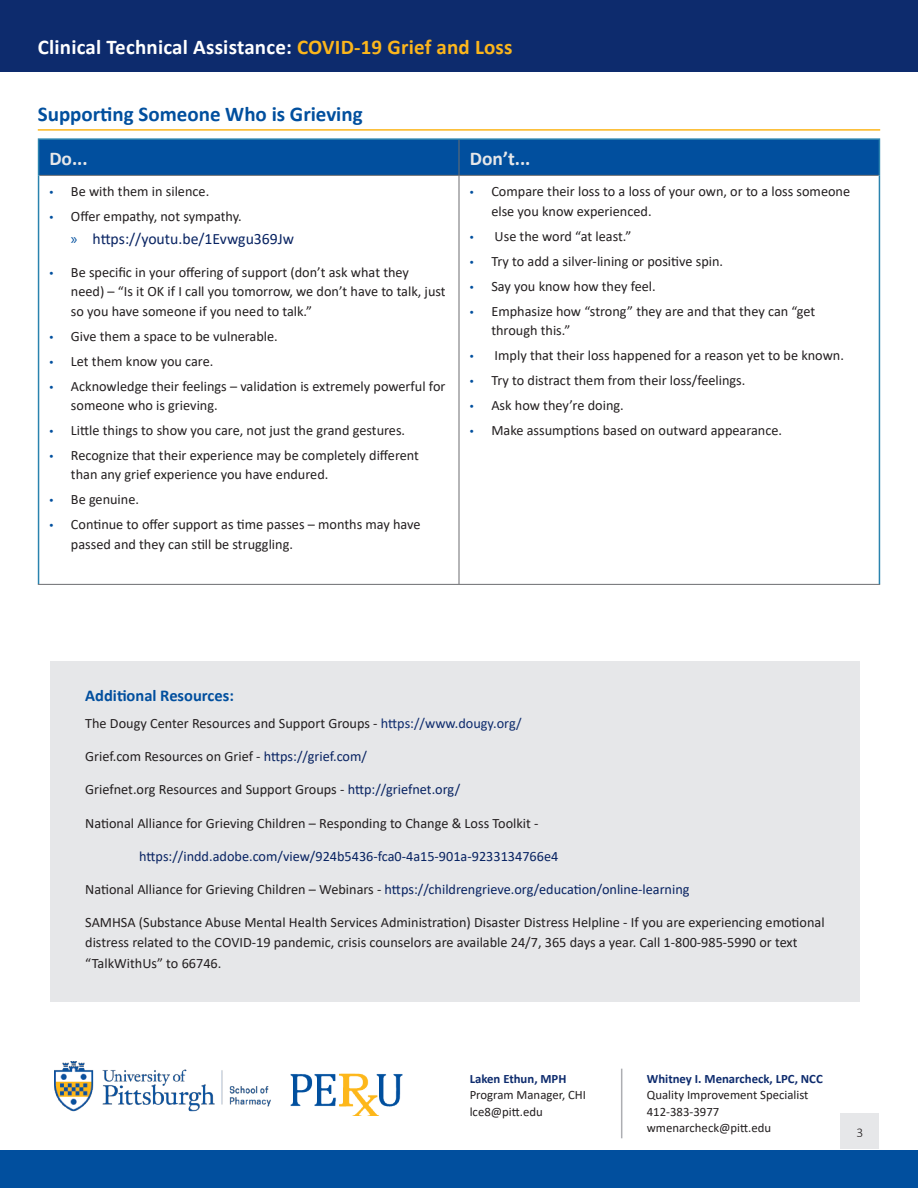
<style>
.page{position:relative;width:918px;height:1188px;background:#fff}
.page>*{position:absolute;margin:0;border:0;box-sizing:border-box;transform-origin:0 0}
.Page_Header{font:700 21px "Calibri";letter-spacing:.01em;color:#fff}
.Subhead_-_with_line{font:700 21px "Calibri";color:#014f9e}
.Table__Heading_Large{font:700 19.5px "Calibri";color:#e6e7e9}
.Subhead_1{font:700 16.5px "Calibri";color:#014f9e}
.t1{font:15.75px "Calibri";color:#082362}
.Main_Body_Text{font:14.25px/19.5px "Calibri";color:#231f20}
.Main_Body_Text-2{font:14.25px "Calibri";color:#082362}
.t2{font:300 13.5px "Calibri";color:#231f20}
.Staff_Details{font:12.75px/16.5px "Calibri";color:#231f20}
.Staff_Details-2{font:700 12.75px "Calibri";color:#0d2b6d}
.s1{color:#fcb61c}
.s2{font-family:"Myriad Pro";color:#014f9e}
.s3{color:#0d2b6d}
.s4{color:#082362}
.s5{color:#231f20}
</style>
<div class="page">
<hr style="left:621px;top:1069px;width:1px;height:69px;background:#adaeb2">
<img style="left:54px;top:1062px;width:349px;height:53px">
<div style="left:0;top:1150px;width:918px;height:38px;background:#014f9e"></div>
<div style="left:0;top:0;width:918px;height:71px;background:#0d2b6d"></div>
<div style="left:39px;top:140px;width:840px;height:35px;background:#014f9e"></div>
<svg style="left:39px;top:176px;width:840px;height:408px"></svg>
<hr style="left:459px;top:140px;width:1px;height:35px;background:#6c6d70">
<hr style="left:39px;top:175px;width:420px;height:1px;background:#6c6d70">
<hr style="left:459px;top:175px;width:420px;height:1px;background:#6c6d70">
<hr style="left:459px;top:176px;width:1px;height:408px;background:#6c6d70">
<hr style="left:38px;top:584px;width:421px;height:1px;background:#6c6d70">
<hr style="left:459px;top:584px;width:421px;height:1px;background:#6c6d70">
<hr style="left:38px;top:140px;width:1px;height:35px;background:#2a83ae">
<hr style="left:38px;top:138px;width:421px;height:2px;background:#2a83ae">
<hr style="left:459px;top:138px;width:421px;height:2px;background:#2a83ae">
<hr style="left:879px;top:140px;width:1px;height:35px;background:#2a83ae">
<hr style="left:38px;top:175px;width:1px;height:409px;background:#2a83ae">
<hr style="left:879px;top:175px;width:1px;height:409px;background:#2a83ae">
<hr style="left:38px;top:129px;width:842px;height:2px;background:#fcb61c">
<div style="left:50px;top:662px;width:810px;height:340px;background:#e6e7e9"></div>
<div style="left:840px;top:1113px;width:39px;height:36px;background:#e6e7e9"></div>
<p class="Page_Header" style="left:38px;top:32px;width:476px">Clinical Technical Assistance: <span class="s1">COVID-19 Grief and Loss</span></p>
<p class="Subhead_-_with_line" style="left:38px;top:99px;width:326px">Supporting Someone Who is Grieving</p>
<p class="Table__Heading_Large" style="left:49px;top:144px;width:40px">Do...</p>
<p class="Table__Heading_Large" style="left:470px;top:144px;width:62px">Don’t...</p>
<p class="Main_Body_Text" style="left:49px;top:182px;width:161px"><span class="s2">•</span> Be with them in silence.</p>
<p class="Main_Body_Text" style="left:49px;top:207px;width:194px"><span class="s2">•</span> Offer empathy, not sympathy.</p>
<p class="t1" style="left:71px;top:228px;width:225px"><span class="s2">»</span> https://youtu.be/1Evwgu369Jw</p>
<p class="Main_Body_Text" style="left:71px;top:262px;width:376px;text-indent:-22px"><span class="s2">•</span> Be specific in your offering of support (don’t ask what they need) – “Is it OK if I call you tomorrow, we don’t have to talk, just so you have someone if you need to talk.”</p>
<p class="Main_Body_Text" style="left:49px;top:326px;width:230px"><span class="s2">•</span> Give them a space to be vulnerable.</p>
<p class="Main_Body_Text" style="left:49px;top:351px;width:166px"><span class="s2">•</span> Let them know you care.</p>
<p class="Main_Body_Text" style="left:71px;top:376px;width:376px;text-indent:-22px"><span class="s2">•</span> Acknowledge their feelings – validation is extremely powerful for someone who is grieving.</p>
<p class="Main_Body_Text" style="left:49px;top:420px;width:357px"><span class="s2">•</span> Little things to show you care, not just the grand gestures.</p>
<p class="Main_Body_Text" style="left:71px;top:445px;width:350px;text-indent:-22px"><span class="s2">•</span> Recognize that their experience may be completely different than any grief experience you have endured.</p>
<p class="Main_Body_Text" style="left:49px;top:489px;width:91px"><span class="s2">•</span> Be genuine.</p>
<p class="Main_Body_Text" style="left:71px;top:514px;width:351px;text-indent:-22px"><span class="s2">•</span> Continue to offer support as time passes – months may have passed and they can still be struggling.</p>
<p class="Main_Body_Text" style="left:491px;top:182px;width:360px;text-indent:-22px"><span class="s2">•</span> Compare their loss to a loss of your own, or to a loss someone else you know experienced.</p>
<p class="Main_Body_Text" style="left:470px;top:226px;width:163px"><span class="s2">•</span> Use the word “at least.”</p>
<p class="Main_Body_Text" style="left:470px;top:251px;width:255px"><span class="s2">•</span> Try to add a silver-lining or positive spin.</p>
<p class="Main_Body_Text" style="left:470px;top:276px;width:188px"><span class="s2">•</span> Say you know how they feel.</p>
<p class="Main_Body_Text" style="left:491px;top:301px;width:325px;text-indent:-22px"><span class="s2">•</span> Emphasize how “strong” they are and that they can “get through this.”</p>
<p class="Main_Body_Text" style="left:470px;top:345px;width:376px"><span class="s2">•</span> Imply that their loss happened for a reason yet to be known.</p>
<p class="Main_Body_Text" style="left:470px;top:370px;width:277px"><span class="s2">•</span> Try to distract them from their loss/feelings.</p>
<p class="Main_Body_Text" style="left:470px;top:395px;width:155px"><span class="s2">•</span> Ask how they’re doing.</p>
<p class="Main_Body_Text" style="left:470px;top:420px;width:314px"><span class="s2">•</span> Make assumptions based on outward appearance.</p>
<p class="Subhead_1" style="left:85px;top:684px;width:150px">Additional Resources:</p>
<p class="Main_Body_Text" style="left:85px;top:713px;width:438px">The Dougy Center Resources and Support Groups - <span class="s3">https://www.dougy.org/</span></p>
<p class="Main_Body_Text" style="left:85px;top:746px;width:283px">Grief.com Resources on Grief - <span class="s4">https://grief.com/</span></p>
<p class="Main_Body_Text" style="left:85px;top:779px;width:377px">Griefnet.org Resources and Support Groups - <span class="s4">http://griefnet.org/</span></p>
<p class="Main_Body_Text" style="left:85px;top:813px;width:455px">National Alliance for Grieving Children – Responding to Change &amp; Loss Toolkit -</p>
<p class="Main_Body_Text-2" style="left:139px;top:846px;width:421px">https://indd.adobe.com/view/924b5436-fca0-4a15-901a-9233134766e4</p>
<p class="Main_Body_Text-2" style="left:85px;top:879px;width:606px"><span class="s5">National Alliance for Grieving Children – Webinars -</span> https://childrengrieve.org/education/online-learning</p>
<p class="Main_Body_Text" style="left:85px;top:912px;width:741px;line-height:20.2px">SAMHSA (Substance Abuse Mental Health Services Administration) Disaster Distress Helpline - If you are experiencing emotional distress related to the COVID-19 pandemic, crisis counselors are available 24/7, 365 days a year. Call 1-800-985-5990 or text “TalkWithUs” to 66746.</p>
<p class="Staff_Details-2" style="left:470px;top:1069px;width:98px">Laken Ethun, MPH</p>
<p class="Staff_Details" style="left:470px;top:1086px;width:118px">Program Manager, CHI</p>
<p class="Staff_Details" style="left:470px;top:1103px;width:75px">lce8@pitt.edu</p>
<p class="Staff_Details-2" style="left:647px;top:1069px;width:177px">Whitney I. Menarcheck, LPC, NCC</p>
<p class="Staff_Details" style="left:647px;top:1086px;width:163px">Quality Improvement Specialist</p>
<p class="Staff_Details" style="left:647px;top:1103px;width:126px">412-383-3977 wmenarcheck@pitt.edu</p>
<p class="t2" style="left:857px;top:1124px;width:8px">3</p>
</div>
